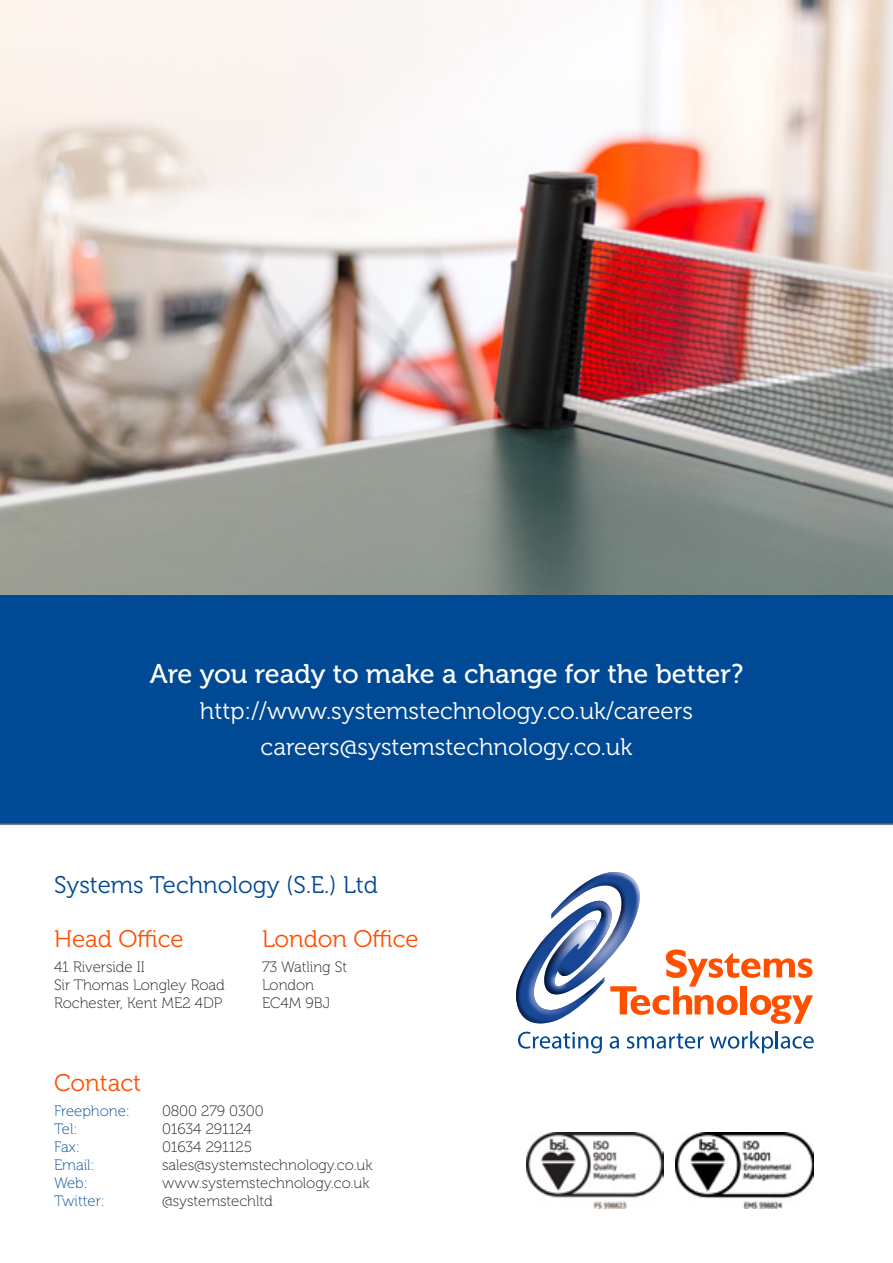
<style>
.page{position:relative;width:893px;height:1263px;background:#fff}
.page>*{position:absolute;margin:0;border:0;box-sizing:border-box;transform-origin:0 0}
.t1{font:27px "Museo 500";color:#fff}
.t2{font:24px/36px "Museo 300";color:#fff;text-align:center}
.t3{font:24px "Museo 300";color:#ff5000}
.t4{font:24px "Museo 300";color:#004994}
.t5{font:15px/18px "Museo 100";color:#1d1d1b}
.t6{font:15px "Museo 100";color:#004994}
</style>
<div class="page">
<div style="left:0;top:594px;width:893px;height:230px;background:#004994"></div>
<img style="left:675px;top:1132px;width:138px;height:77px">
<img style="left:526px;top:1132px;width:137px;height:77px">
<svg style="left:516px;top:872px;width:297px;height:181px"></svg>
<hr style="left:0;top:824px;width:893px;height:1px;background:#7e8285">
<img style="left:0;top:0;width:893px;height:594px">
<h1 class="t1" style="left:150px;top:659px;width:595px">Are you ready to make a change for the better?</h1>
<h2 class="t2" style="left:200px;top:693px;width:495px">http://www.systemstechnology.co.uk/careers careers@systemstechnology.co.uk</h2>
<h2 class="t4" style="left:54px;top:871px;width:325px">Systems Technology (S.E.) Ltd</h2>
<h2 class="t3" style="left:54px;top:925px;width:131px">Head Office</h2>
<p class="t5" style="left:54px;top:958px;width:172px">41 Riverside II<br>Sir Thomas Longley Road<br>Rochester, Kent ME2 4DP</p>
<h2 class="t3" style="left:262px;top:925px;width:158px">London Office</h2>
<p class="t5" style="left:262px;top:958px;width:87px">73 Watling St<br>London<br>EC4M 9BJ</p>
<h2 class="t3" style="left:54px;top:1069px;width:89px">Contact</h2>
<p class="t6" style="left:54px;top:1103px;width:77px">Freephone:</p>
<p class="t5" style="left:162px;top:1102px;width:103px">0800 279 0300</p>
<p class="t6" style="left:54px;top:1121px;width:25px">Tel:</p>
<p class="t5" style="left:162px;top:1120px;width:91px">01634 291124</p>
<p class="t6" style="left:54px;top:1139px;width:27px">Fax:</p>
<p class="t5" style="left:162px;top:1138px;width:92px">01634 291125</p>
<p class="t6" style="left:54px;top:1157px;width:42px">Email:</p>
<p class="t5" style="left:162px;top:1156px;width:212px">sales@systemstechnology.co.uk</p>
<p class="t6" style="left:54px;top:1175px;width:35px">Web:</p>
<p class="t5" style="left:162px;top:1174px;width:209px">www.systemstechnology.co.uk</p>
<p class="t6" style="left:54px;top:1193px;width:52px">Twitter:</p>
<p class="t5" style="left:162px;top:1192px;width:112px">@systemstechltd</p>
</div>
